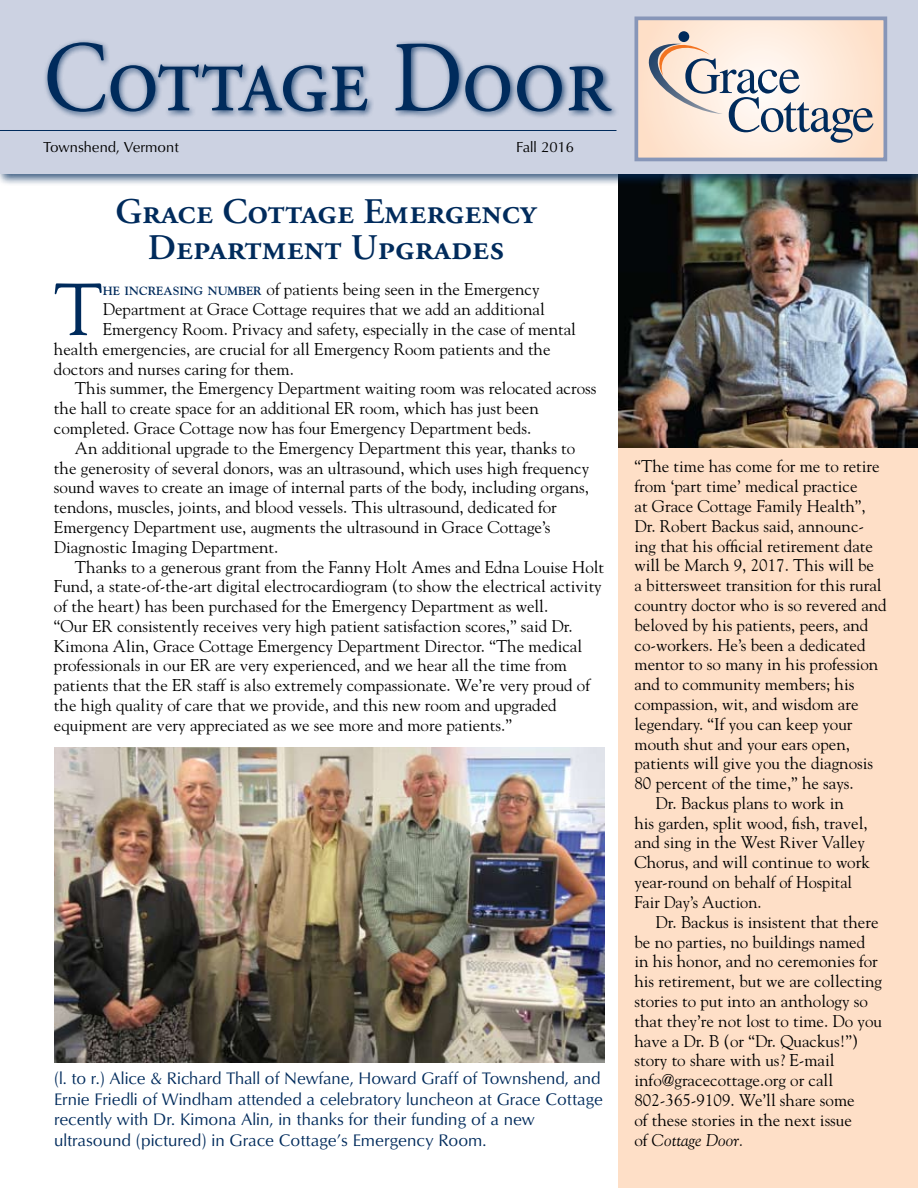
<style>
.page{position:relative;width:918px;height:1188px;background:#fff}
.page>*{position:absolute;margin:0;border:0;box-sizing:border-box;transform-origin:0 0}
.t1{font:100.35px "Adobe Garamond Regular SC";color:#002b5c;scale:.91 1}
.t2{font:73.2px "Goudy";color:#002b5c}
.t3{font:51.15px/38.5px "Times";letter-spacing:-.025em;color:#002b5c}
.t4{font:36px/36px "Adobe Garamond Semibold SC";color:#002b5c;text-align:center}
.t5{font:17.25px/20.7px "Optimum Roman DTC";color:#002b5c}
.t6{font:16.95px "Goudy";color:#000}
.t7{font:16.95px "Goudy";color:#000;scale:.96 1}
.t8{font:16.95px "Goudy Italic Os F";color:#000}
.t9{font:15px "Optimum Roman DTC";color:#000}
.s1{font-family:"Goudy Bold Os F";font-size:11.85px;color:#002b5c}
.s2{font-family:"Goudy"}
</style>
<div class="page">
<div style="left:619px;top:176px;width:299px;height:1012px;background:#fedfc7"></div>
<img style="left:619px;top:186px;width:299px;height:261px">
<div style="left:0;top:0;width:918px;height:186px;background:#002b5c;opacity:.75"></div>
<div style="left:0;top:0;width:918px;height:174px;background:#ccd2e2"></div>
<svg style="left:640px;top:22px;width:242px;height:134px;background:#feebdc"></svg>
<div style="left:635px;top:17px;width:252px;height:144px;border:4px solid #8796b8"></div>
<svg style="left:644px;top:41px;width:79px;height:73px;background:#ead6c9"></svg>
<div style="left:678px;top:31px;width:11px;height:11px;background:#002b5c;border-radius:50%"></div>
<hr style="left:0;top:130px;width:616px;height:1px;background:#002b5c">
<div style="left:43px;top:38px;width:576px;height:82px;background:#002b5c;opacity:.75"></div>
<img style="left:54px;top:748px;width:550px;height:315px">
<h1 class="t1" style="left:44px;top:25px;width:624px">Cottage Door</h1>
<p class="t9" style="left:516px;top:138px;width:60px">Fall 2016</p>
<p class="t9" style="left:44px;top:138px;width:137px">Townshend, Vermont</p>
<h3 class="t4" style="left:115px;top:194px;width:423px">Grace Cottage Emergency<br>Department Upgrades</h3>
<h2 class="t2" style="left:54px;top:264px;width:50px">T</h2>
<p class="t6" style="left:103px;top:279px;width:438px"><span class="s1">HE INCREASING NUMBER</span> of patients being seen in the Emergency</p>
<p class="t6" style="left:103px;top:299px;width:443px">Department at Grace Cottage requires that we add an additional</p>
<p class="t6" style="left:103px;top:319px;width:475px">Emergency Room. Privacy and safety, especially in the case of mental</p>
<p class="t6" style="left:54px;top:338px;width:498px">health emergencies, are crucial for all Emergency Room patients and the</p>
<p class="t6" style="left:54px;top:358px;width:242px">doctors and nurses caring for them.</p>
<p class="t6" style="left:75px;top:378px;width:523px">This summer, the Emergency Department waiting room was relocated across</p>
<p class="t6" style="left:54px;top:398px;width:486px">the hall to create space for an additional ER room, which has just been</p>
<p class="t6" style="left:54px;top:418px;width:479px">completed. Grace Cottage now has four Emergency Department beds.</p>
<p class="t6" style="left:75px;top:437px;width:502px">An additional upgrade to the Emergency Department this year, thanks to</p>
<p class="t6" style="left:54px;top:457px;width:537px">the generosity of several donors, was an ultrasound, which uses high frequency</p>
<p class="t6" style="left:54px;top:477px;width:537px">sound waves to create an image of internal parts of the body, including organs,</p>
<p class="t6" style="left:54px;top:497px;width:504px">tendons, muscles, joints, and blood vessels. This ultrasound, dedicated for</p>
<p class="t6" style="left:54px;top:517px;width:498px">Emergency Department use, augments the ultrasound in Grace Cottage’s</p>
<p class="t6" style="left:54px;top:536px;width:226px">Diagnostic Imaging Department.</p>
<p class="t6" style="left:75px;top:556px;width:531px">Thanks to a generous grant from the Fanny Holt Ames and Edna Louise Holt</p>
<p class="t6" style="left:54px;top:576px;width:549px">Fund, a state-of-the-art digital electrocardiogram (to show the electrical activity</p>
<p class="t6" style="left:54px;top:596px;width:496px">of the heart) has been purchased for the Emergency Department as well.</p>
<p class="t6" style="left:54px;top:616px;width:520px">“Our ER consistently receives very high patient satisfaction scores,” said Dr.</p>
<p class="t6" style="left:54px;top:635px;width:530px">Kimona Alin, Grace Cottage Emergency Department Director. “The medical</p>
<p class="t6" style="left:54px;top:655px;width:515px">professionals in our ER are very experienced, and we hear all the time from</p>
<p class="t6" style="left:54px;top:675px;width:538px">patients that the ER staff is also extremely compassionate. We’re very proud of</p>
<p class="t6" style="left:54px;top:695px;width:504px">the high quality of care that we provide, and this new room and upgraded</p>
<p class="t6" style="left:54px;top:714px;width:459px">equipment are very appreciated as we see more and more patients.”</p>
<p class="t5" style="left:54px;top:1067px;width:550px">(l. to r.) Alice &amp; Richard Thall of Newfane, Howard Graff of Townshend, and Ernie Friedli of Windham attended a celebratory luncheon at Grace Cottage recently with Dr. Kimona Alin, in thanks for their funding of a new ultrasound (pictured) in Grace Cottage’s Emergency Room.</p>
<h3 class="t3" style="left:727px;top:56px;width:149px;text-indent:-44px">Grace<br>Cottage</h3>
<p class="t6" style="left:634px;top:456px;width:247px">“The time has come for me to retire</p>
<p class="t6" style="left:634px;top:476px;width:225px">from ‘part time’ medical practice</p>
<p class="t6" style="left:634px;top:496px;width:233px">at Grace Cottage Family Health”,</p>
<p class="t6" style="left:634px;top:515px;width:231px">Dr. Robert Backus said, announc-</p>
<p class="t6" style="left:634px;top:535px;width:240px">ing that his official retirement date</p>
<p class="t6" style="left:634px;top:555px;width:241px">will be March 9, 2017. This will be</p>
<p class="t6" style="left:634px;top:575px;width:249px">a bittersweet transition for this rural</p>
<p class="t6" style="left:634px;top:595px;width:254px">country doctor who is so revered and</p>
<p class="t6" style="left:634px;top:614px;width:235px">beloved by his patients, peers, and</p>
<p class="t6" style="left:634px;top:634px;width:233px">co-workers. He’s been a dedicated</p>
<p class="t6" style="left:634px;top:654px;width:245px">mentor to so many in his profession</p>
<p class="t6" style="left:634px;top:674px;width:221px">and to community members; his</p>
<p class="t6" style="left:634px;top:694px;width:226px">compassion, wit, and wisdom are</p>
<p class="t6" style="left:634px;top:713px;width:220px">legendary. “If you can keep your</p>
<p class="t6" style="left:634px;top:733px;width:217px">mouth shut and your ears open,</p>
<p class="t6" style="left:634px;top:753px;width:240px">patients will give you the diagnosis</p>
<p class="t6" style="left:634px;top:773px;width:221px">80 percent of the time,” he says.</p>
<p class="t6" style="left:656px;top:793px;width:190px">Dr. Backus plans to work in</p>
<p class="t6" style="left:634px;top:812px;width:235px">his garden, split wood, fish, travel,</p>
<p class="t6" style="left:634px;top:832px;width:232px">and sing in the West River Valley</p>
<p class="t6" style="left:634px;top:852px;width:237px">Chorus, and will continue to work</p>
<p class="t6" style="left:634px;top:872px;width:219px">year-round on behalf of Hospital</p>
<p class="t7" style="left:635px;top:892px;width:134px">Fair Day’s Auction.</p>
<p class="t6" style="left:656px;top:911px;width:225px">Dr. Backus is insistent that there</p>
<p class="t6" style="left:634px;top:931px;width:232px">be no parties, no buildings named</p>
<p class="t6" style="left:634px;top:951px;width:245px">in his honor, and no ceremonies for</p>
<p class="t6" style="left:634px;top:971px;width:249px">his retirement, but we are collecting</p>
<p class="t6" style="left:634px;top:991px;width:235px">stories to put into an anthology so</p>
<p class="t6" style="left:634px;top:1010px;width:249px">that they’re not lost to time. Do you</p>
<p class="t6" style="left:634px;top:1030px;width:226px">have a Dr. B (or “Dr. Quackus!”)</p>
<p class="t6" style="left:634px;top:1050px;width:202px">story to share with us? E-mail</p>
<p class="t6" style="left:634px;top:1070px;width:200px">info@gracecottage.org or call</p>
<p class="t6" style="left:634px;top:1090px;width:222px">802-365-9109. We’ll share some</p>
<p class="t6" style="left:634px;top:1109px;width:219px">of these stories in the next issue</p>
<p class="t8" style="left:634px;top:1129px;width:111px"><span class="s2">of</span> Cottage Door.</p>
</div>
